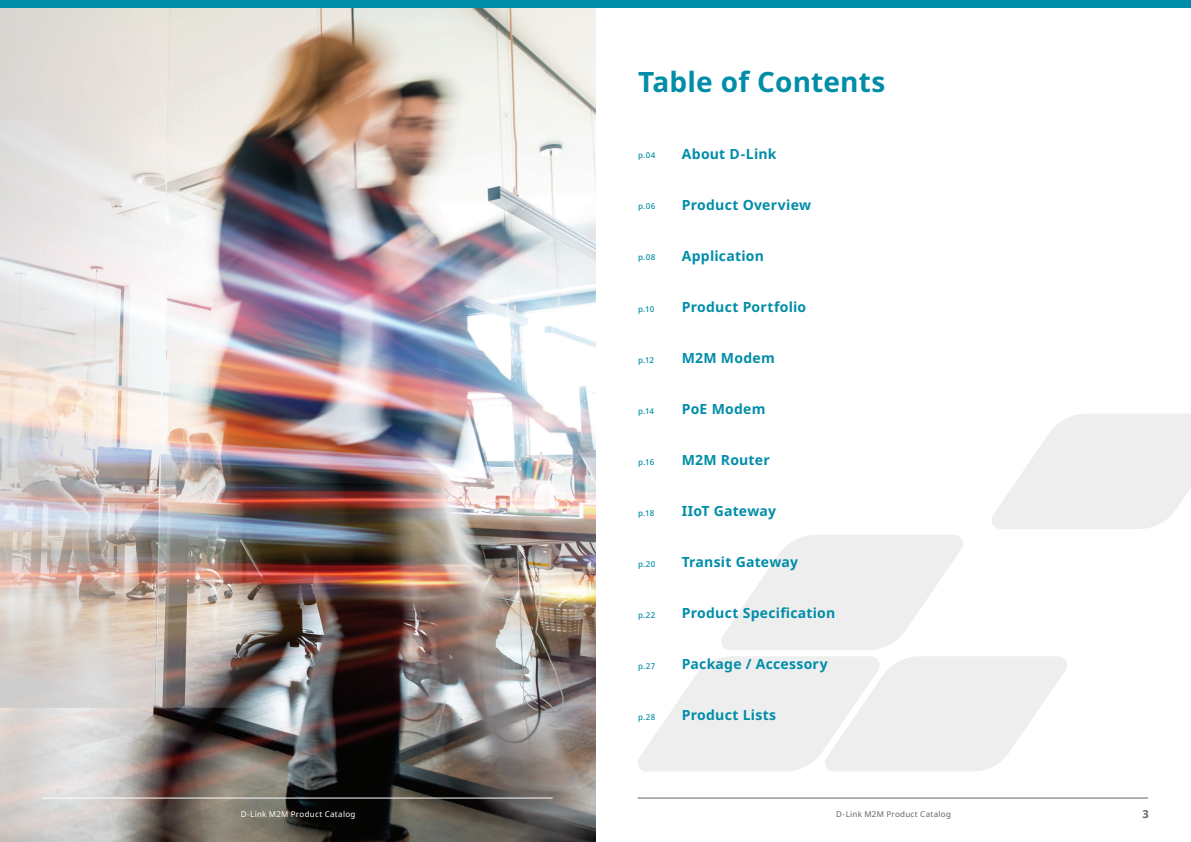
<style>
.page{position:relative;width:1191px;height:842px;background:#fff}
.page>*{position:absolute;margin:0;border:0;box-sizing:border-box;transform-origin:0 0}
.t1{font:700 28px "Noto Sans";letter-spacing:.005em;color:#008da8}
.t2{font:700 14px "Noto Sans";letter-spacing:.015em;color:#008da8}
.t3{font:700 11px "Noto Sans";color:#636366}
.t4{font:500 8px "Noto Sans";letter-spacing:.035em;color:#008da8}
.t5{font:8px "Noto Sans";letter-spacing:.035em;color:#fff}
.t6{font:8px "Noto Sans";letter-spacing:.035em;color:#636366}
</style>
<div class="page">
<img style="left:0;top:8px;width:595px;height:834px">
<hr style="left:637px;top:798px;width:511px;height:1px;background:#636366">
<div style="left:587px;top:0;width:604px;height:8px;background:#008da8"></div>
<div style="left:0;top:0;width:604px;height:8px;background:#008da8"></div>
<hr style="left:42px;top:798px;width:510px;height:1px;background:#fff">
<svg style="left:638px;top:656px;width:429px;height:116px"></svg>
<svg style="left:992px;top:414px;width:199px;height:115px"></svg>
<svg style="left:721px;top:535px;width:242px;height:115px"></svg>
<h1 class="t1" style="left:638px;top:66px;width:249px">Table of Contents</h1>
<p class="t4" style="left:638px;top:151px;width:19px">p.04</p>
<p class="t2" style="left:681px;top:146px;width:96px">About D-Link</p>
<p class="t4" style="left:638px;top:201px;width:19px">p.06</p>
<p class="t2" style="left:681px;top:197px;width:131px">Product Overview</p>
<p class="t4" style="left:638px;top:253px;width:19px">p.08</p>
<p class="t2" style="left:681px;top:248px;width:84px">Application</p>
<p class="t4" style="left:638px;top:304px;width:18px">p.10</p>
<p class="t2" style="left:681px;top:299px;width:126px">Product Portfolio</p>
<p class="t4" style="left:638px;top:355px;width:18px">p.12</p>
<p class="t2" style="left:681px;top:350px;width:95px">M2M Modem</p>
<p class="t4" style="left:638px;top:406px;width:18px">p.14</p>
<p class="t2" style="left:681px;top:401px;width:85px">PoE Modem</p>
<p class="t4" style="left:638px;top:457px;width:18px">p.16</p>
<p class="t2" style="left:681px;top:452px;width:90px">M2M Router</p>
<p class="t4" style="left:638px;top:508px;width:18px">p.18</p>
<p class="t4" style="left:638px;top:559px;width:19px">p.20</p>
<p class="t4" style="left:638px;top:610px;width:19px">p.22</p>
<p class="t2" style="left:681px;top:503px;width:96px">IIoT Gateway</p>
<p class="t2" style="left:681px;top:554px;width:118px">Transit Gateway</p>
<p class="t2" style="left:681px;top:605px;width:155px">Product Specification</p>
<p class="t4" style="left:638px;top:661px;width:19px">p.27</p>
<p class="t4" style="left:638px;top:712px;width:19px">p.28</p>
<p class="t2" style="left:681px;top:656px;width:147px">Package / Accessory</p>
<p class="t2" style="left:681px;top:707px;width:96px">Product Lists</p>
<p class="t5" style="left:241px;top:810px;width:116px">D-Link M2M Product Catalog</p>
<p class="t6" style="left:836px;top:810px;width:116px">D-Link M2M Product Catalog</p>
<p class="t3" style="left:1142px;top:807px;width:8px">3</p>
</div>
